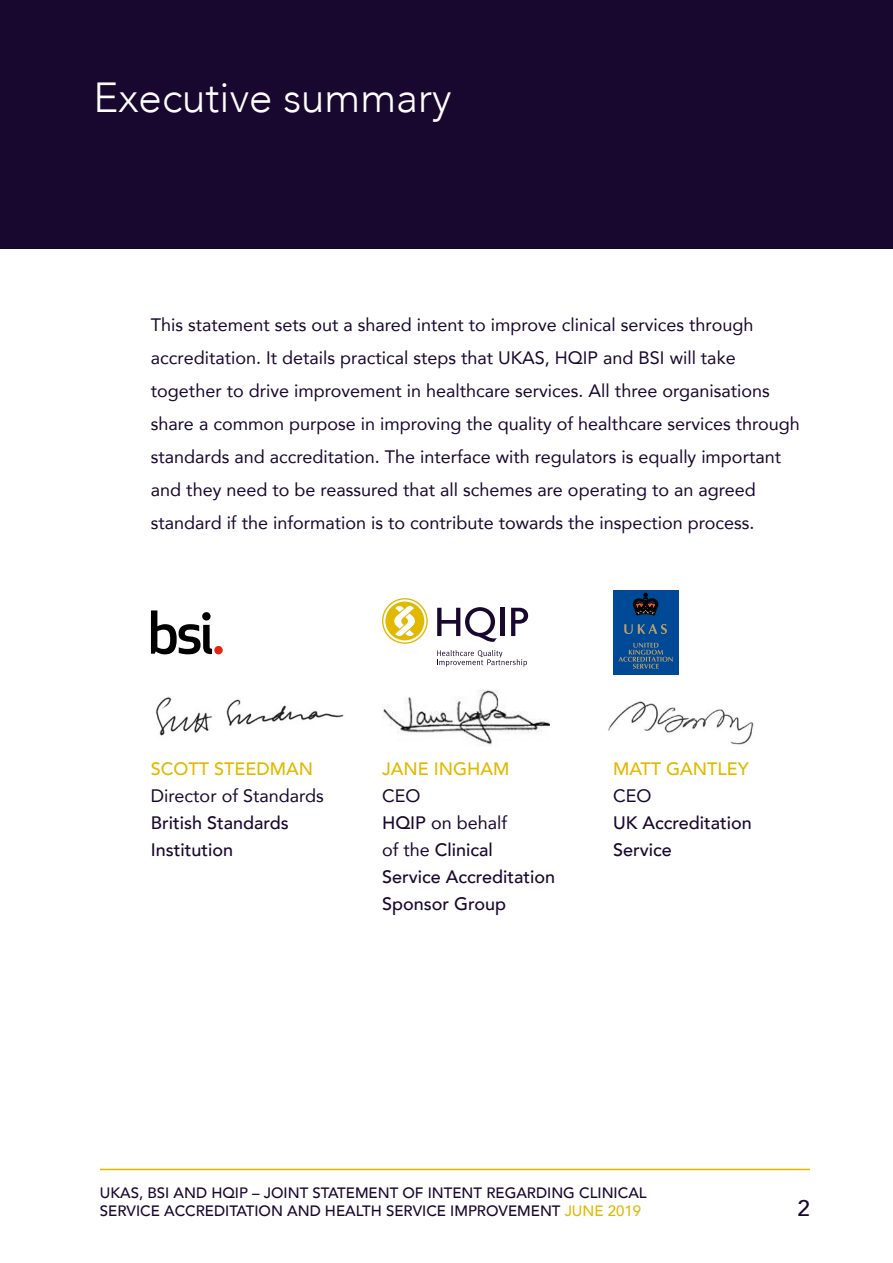
<style>
.page{position:relative;width:893px;height:1263px;background:#fff}
.page>*{position:absolute;margin:0;border:0;box-sizing:border-box;transform-origin:0 0}
.t1{font:300 42px "Avenir";color:#fff}
.t2{font:500 22.5px "Avenir";color:#18072f}
.t3{font:18px/33px "Avenir";color:#18072f}
.t4{font:500 18px/27px "Avenir";color:#18072f}
.t5{font:500 15px/18px "Avenir";color:#18072f}
.s1{color:#e2b900}
.s2{font-weight:400}
</style>
<div class="page">
<div style="left:0;top:0;width:893px;height:249px;background:#18072f"></div>
<hr style="left:100px;top:1169px;width:710px;height:1px;background:#e2b900">
<svg style="left:151px;top:610px;width:61px;height:44px"></svg>
<div style="left:214px;top:646px;width:9px;height:8px;background:#e42313;border-radius:50%"></div>
<svg style="left:437px;top:650px;width:90px;height:17px"></svg>
<svg style="left:382px;top:598px;width:46px;height:46px"></svg>
<svg style="left:437px;top:607px;width:60px;height:35px"></svg>
<div style="left:500px;top:608px;width:5px;height:28px;background:#18072f"></div>
<svg style="left:511px;top:608px;width:17px;height:28px"></svg>
<div style="left:613px;top:590px;width:65px;height:85px;background:#004996"></div>
<svg style="left:618px;top:643px;width:55px;height:26px"></svg>
<svg style="left:624px;top:624px;width:43px;height:10px"></svg>
<svg style="left:633px;top:593px;width:25px;height:22px"></svg>
<img style="left:382px;top:690px;width:167px;height:57px">
<img style="left:608px;top:701px;width:146px;height:44px">
<img style="left:155px;top:697px;width:189px;height:39px">
<p class="t1" style="left:94px;top:73px;width:359px">Executive summary</p>
<p class="t3" style="left:151px;top:307px;width:650px">This statement sets out a shared intent to improve clinical services through accreditation. It details practical steps that UKAS, HQIP and BSI will take together to drive improvement in healthcare services. All three organisations share a common purpose in improving the quality of healthcare services through standards and accreditation. The interface with regulators is equally important and they need to be reassured that all schemes are operating to an agreed standard if the information is to contribute towards the inspection process.</p>
<p class="t4" style="left:151px;top:754px;width:174px"><span class="s1">SCOTT STEEDMAN<br></span><span class="s2">Director of Standards<br></span>British Standards<br>Institution</p>
<p class="t4" style="left:382px;top:754px;width:175px"><span class="s1">JANE INGHAM<br></span><span class="s2">CEO<br></span>HQIP <span class="s2">on behalf<br>of the</span> Clinical<br>Service Accreditation<br>Sponsor Group</p>
<p class="t4" style="left:613px;top:754px;width:140px"><span class="s1">MATT GANTLEY<br></span><span class="s2">CEO<br></span>UK Accreditation<br>Service</p>
<p class="t5" style="left:100px;top:1183px;width:548px">UKAS, BSI AND HQIP – JOINT STATEMENT OF INTENT REGARDING CLINICAL<br>SERVICE ACCREDITATION AND HEALTH SERVICE IMPROVEMENT <span class="s1">JUNE 2019</span></p>
<p class="t2" style="left:797px;top:1189px;width:14px">2</p>
</div>
